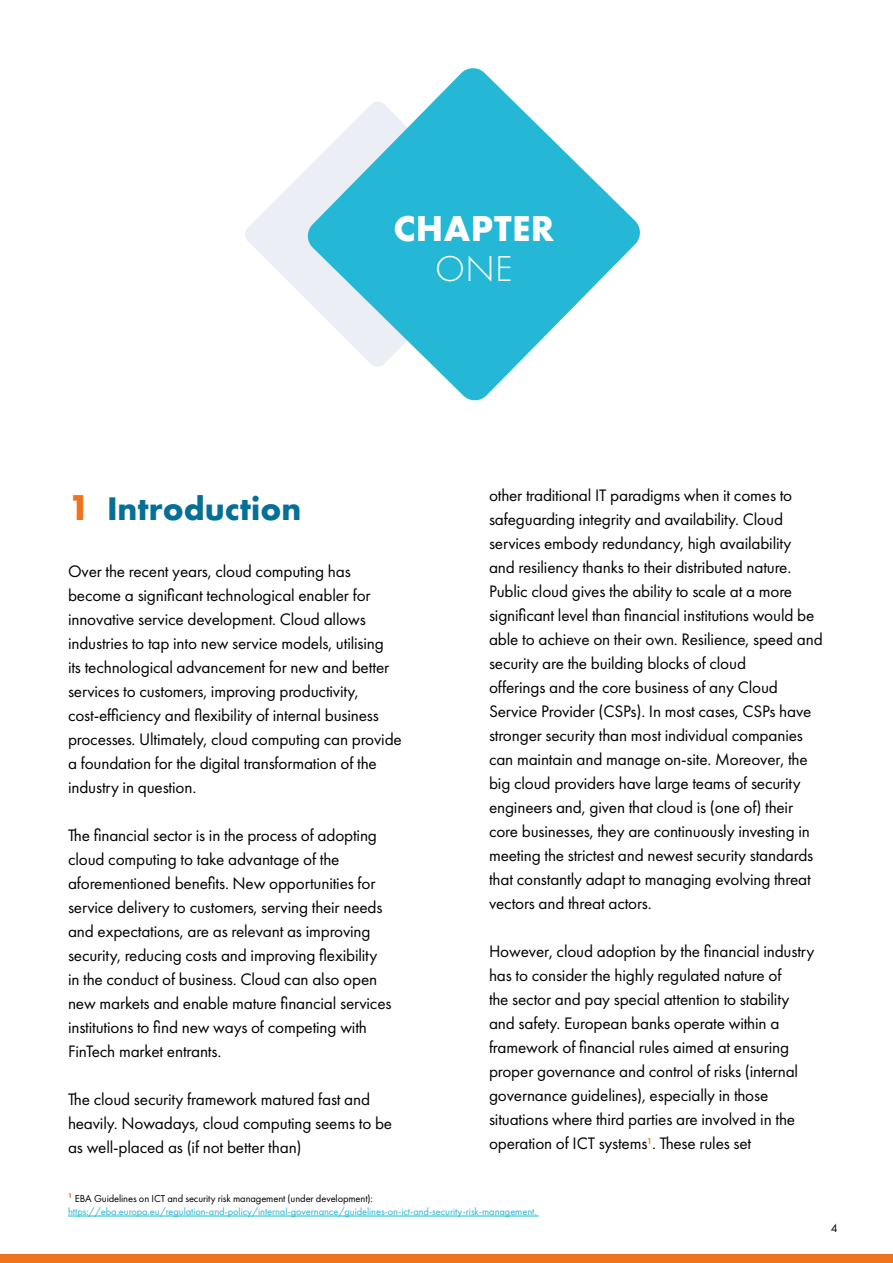
<style>
.page{position:relative;width:893px;height:1263px;background:#fff}
.page>*{position:absolute;margin:0;border:0;box-sizing:border-box;transform-origin:0 0}
.t1{font:700 37.35px "Futura PT";letter-spacing:.01em;color:#fff}
.t2{font:300 37.35px "Futura PT";color:#fff}
.t3{font:700 30px "Futura";color:#056f95}
.t4{font:17.25px/24px "Futura PT";letter-spacing:-.01em;color:#000}
.t5{font:12px "Futura PT";color:#000}
.t6{font:10.5px/12.6px "Futura PT";letter-spacing:-.01em;color:#25b8d6}
.s1{font-size:33px;color:#ee751e}
.s2{color:#000}
</style>
<div class="page">
<div style="left:0;top:1254px;width:893px;height:9px;background:#ee751e"></div>
<svg style="left:245px;top:170px;width:61px;height:129px;fill:#ebeff5"></svg>
<svg style="left:306px;top:68px;width:334px;height:333px;fill:#25b8d6"></svg>
<hr style="left:68px;top:1216px;width:471px;height:1px;background:#25b8d6">
<h1 class="t1" style="left:394px;top:205px;width:162px">CHAPTER</h1>
<h1 class="t2" style="left:435px;top:248px;width:79px">ONE</h1>
<h2 class="t3" style="left:68px;top:487px;width:235px"><span class="s1">1</span> Introduction</h2>
<p class="t4" style="left:68px;top:559px;width:335px">Over the recent years, cloud computing has become a significant technological enabler for innovative service development. Cloud allows industries to tap into new service models, utilising<br>its technological advancement for new and better services to customers, improving productivity, cost-efficiency and flexibility of internal business processes. Ultimately, cloud computing can provide a foundation for the digital transformation of the industry in question.</p>
<p class="t4" style="left:68px;top:823px;width:325px">The financial sector is in the process of adopting cloud computing to take advantage of the aforementioned benefits. New opportunities for service delivery to customers, serving their needs and expectations, are as relevant as improving security, reducing costs and improving flexibility in the conduct of business. Cloud can also open new markets and enable mature financial services institutions to find new ways of competing with FinTech market entrants.</p>
<p class="t4" style="left:68px;top:1087px;width:326px">The cloud security framework matured fast and heavily. Nowadays, cloud computing seems to be as well-placed as (if not better than)</p>
<p class="t4" style="left:489px;top:483px;width:335px">other traditional IT paradigms when it comes to safeguarding integrity and availability. Cloud services embody redundancy, high availability<br>and resiliency thanks to their distributed nature.<br>Public cloud gives the ability to scale at a more significant level than financial institutions would be able to achieve on their own. Resilience, speed and security are the building blocks of cloud<br>offerings and the core business of any Cloud Service Provider (CSPs). In most cases, CSPs have stronger security than most individual companies can maintain and manage on-site. Moreover, the big cloud providers have large teams of security engineers and, given that cloud is (one of) their core businesses, they are continuously investing in meeting the strictest and newest security standards that constantly adapt to managing evolving threat vectors and threat actors.</p>
<p class="t4" style="left:489px;top:939px;width:327px">However, cloud adoption by the financial industry has to consider the highly regulated nature of<br>the sector and pay special attention to stability and safety. European banks operate within a framework of financial rules aimed at ensuring proper governance and control of risks (internal governance guidelines), especially in those situations where third parties are involved in the operation of ICT systems<sup>1</sup>. These rules set</p>
<p class="t6" style="left:68px;top:1192px;width:470px"><sup>1</sup> <span class="s2">EBA Guidelines on ICT and security risk management (under development): </span>https://eba.europa.eu/regulation-and-policy/internal-governance/guidelines-on-ict-and-security-risk-management.</p>
<p class="t5" style="left:831px;top:1221px;width:8px">4</p>
</div>
